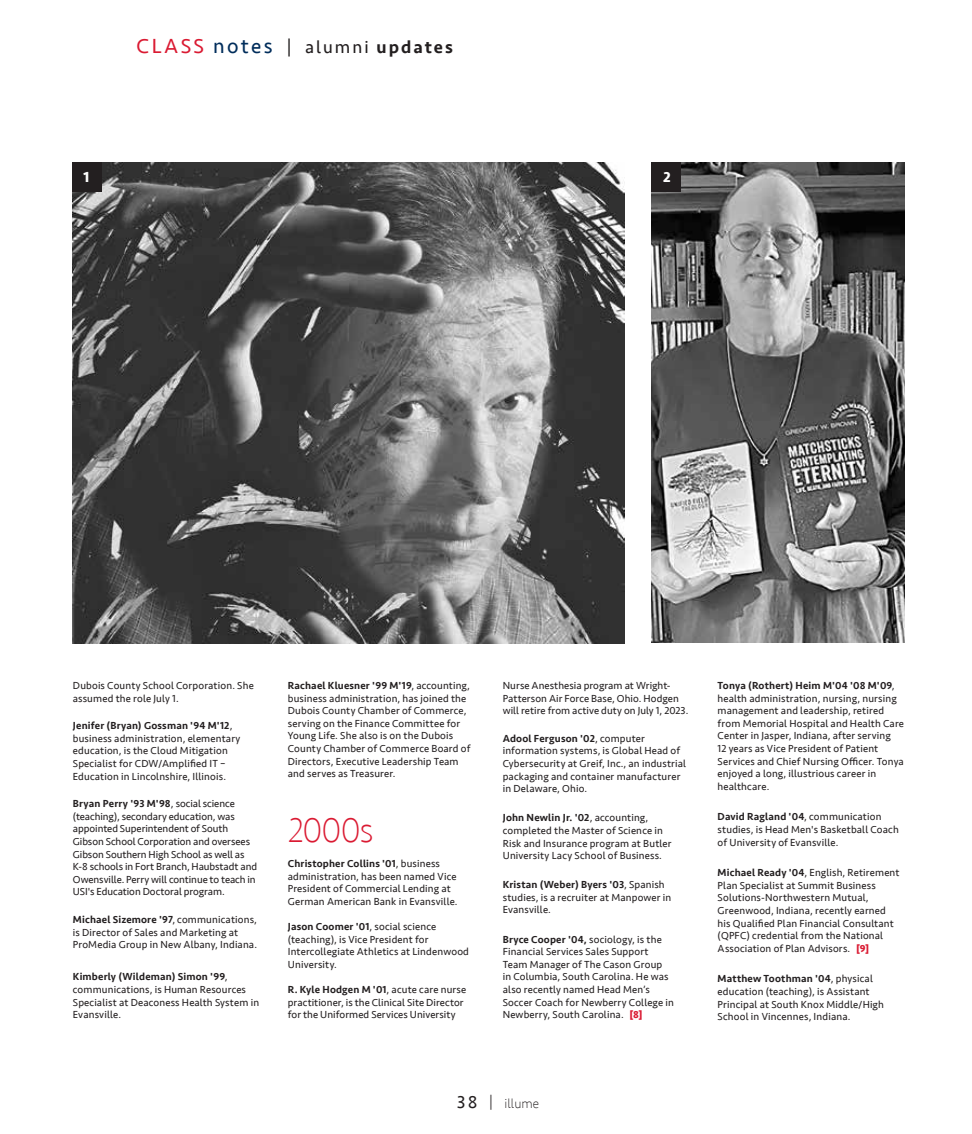
<style>
.page{position:relative;width:972px;height:1134px;background:#fff}
.page>*{position:absolute;margin:0;border:0;box-sizing:border-box;transform-origin:0 0}
.t1{font:200 36px "Seravek";letter-spacing:-.03em;color:#da1a32}
.t2{font:18px "Seravek";letter-spacing:.11em;color:#231f20}
.t3{font:700 15px "Seravek";color:#fff}
.t4{font:200 13.5px "Seravek";color:#231f20}
.t5{font:10.5px/12.6px "Seravek";letter-spacing:.015em;color:#231f20}
.t6{font:10.5px/12.6px "Seravek";letter-spacing:-.005em;color:#231f20}
.s1{font-size:21px;color:#da1a32}
.s2{font-size:21px;color:#002d5b}
.s3{font-weight:500}
.s4{font-weight:700;color:#da1a32}
.s5{font-weight:400;font-size:18px}
.s6{font-weight:300;font-size:15px}
</style>
<div class="page">
<img style="left:652px;top:162px;width:252px;height:481px">
<img style="left:73px;top:162px;width:551px;height:482px">
<div style="left:72px;top:162px;width:30px;height:30px;background:#231f20"></div>
<div style="left:651px;top:162px;width:30px;height:30px;background:#231f20"></div>
<h2 class="t2" style="left:137px;top:34px;width:318px"><span class="s1">CLASS</span> <span class="s2">notes</span> | alumni <span class="s3">updates</span></h2>
<h3 class="t3" style="left:84px;top:165px;width:7px">1</h3>
<h3 class="t3" style="left:663px;top:165px;width:9px">2</h3>
<p class="t5" style="left:73px;top:679px;width:182px">Dubois County School Corporation. She assumed the role July 1.</p>
<p class="t5" style="left:73px;top:719px;width:169px"><span class="s3">Jenifer (Bryan) Gossman '94 M'12</span>, business administration, elementary education, is the Cloud Mitigation Specialist for CDW/Amplified IT – Education in Lincolnshire, Illinois.</p>
<p class="t6" style="left:73px;top:797px;width:186px"><span class="s3">Bryan Perry '93 M'98</span>, social science (teaching), secondary education, was appointed Superintendent of South Gibson School Corporation and oversees Gibson Southern High School as well as K-8 schools in Fort Branch, Haubstadt and Owensville. Perry will continue to teach in USI's Education Doctoral program.</p>
<p class="t5" style="left:73px;top:913px;width:186px"><span class="s3">Michael Sizemore '97</span>, communications, is Director of Sales and Marketing at<br>ProMedia Group in New Albany, Indiana.</p>
<p class="t5" style="left:73px;top:971px;width:188px"><span class="s3">Kimberly (Wildeman) Simon '99</span>, communications, is Human Resources<br>Specialist at Deaconess Health System in<br>Evansville.</p>
<p class="t5" style="left:288px;top:679px;width:184px"><span class="s3">Rachael Kluesner '99 M'19</span>, accounting, business administration, has joined the Dubois County Chamber of Commerce, serving on the Finance Committee for Young Life. She also is on the Dubois County Chamber of Commerce Board of Directors, Executive Leadership Team and serves as Treasurer.</p>
<h1 class="t1" style="left:288px;top:808px;width:87px">2000s</h1>
<p class="t5" style="left:288px;top:857px;width:171px"><span class="s3">Christopher Collins '01</span>, business administration, has been named Vice President of Commercial Lending at German American Bank in Evansville.</p>
<p class="t5" style="left:288px;top:920px;width:183px"><span class="s3">Jason Coomer '01</span>, social science (teaching), is Vice President for<br>Intercollegiate Athletics at Lindenwood<br>University.</p>
<p class="t5" style="left:288px;top:983px;width:180px"><span class="s3">R. Kyle Hodgen M '01</span>, acute care nurse practitioner, is the Clinical Site Director for the Uniformed Services University</p>
<p class="t5" style="left:503px;top:679px;width:187px">Nurse Anesthesia program at Wright-<br>Patterson Air Force Base, Ohio. Hodgen will retire from active duty on July 1, 2023.</p>
<p class="t5" style="left:503px;top:732px;width:185px"><span class="s3">Adool Ferguson '02</span>, computer information systems, is Global Head of Cybersecurity at Greif, Inc., an industrial packaging and container manufacturer in Delaware, Ohio.</p>
<p class="t5" style="left:503px;top:812px;width:170px"><span class="s3">John Newlin Jr. '02</span>, accounting, completed the Master of Science in Risk and Insurance program at Butler University Lacy School of Business.</p>
<p class="t5" style="left:503px;top:878px;width:170px"><span class="s3">Kristan (Weber) Byers '03</span>, Spanish studies, is a recruiter at Manpower in<br>Evansville.</p>
<p class="t5" style="left:503px;top:933px;width:173px"><span class="s3">Bryce Cooper '04,</span> sociology, is the Financial Services Sales Support Team Manager of The Cason Group<br>in Columbia, South Carolina. He was also recently named Head Men’s Soccer Coach for Newberry College in Newberry, South Carolina. <span class="s4">[8]</span></p>
<p class="t4" style="left:457px;top:1095px;width:84px"><span class="s5">38</span> <span class="s6">|</span> illume</p>
<p class="t5" style="left:718px;top:679px;width:188px"><span class="s3">Tonya (Rothert) Heim M'04 '08 M'09</span>, health administration, nursing, nursing management and leadership, retired from Memorial Hospital and Health Care Center in Jasper, Indiana, after serving<br>12 years as Vice President of Patient Services and Chief Nursing Officer. Tonya enjoyed a long, illustrious career in healthcare.</p>
<p class="t5" style="left:718px;top:811px;width:183px"><span class="s3">David Ragland '04</span>, communication studies, is Head Men's Basketball Coach of University of Evansville.</p>
<p class="t5" style="left:718px;top:866px;width:183px"><span class="s3">Michael Ready '04</span>, English, Retirement Plan Specialist at Summit Business Solutions-Northwestern Mutual, Greenwood, Indiana, recently earned his Qualified Plan Financial Consultant (QPFC) credential from the National Association of Plan Advisors. <span class="s4">[9]</span></p>
<p class="t5" style="left:718px;top:973px;width:168px"><span class="s3">Matthew Toothman '04</span>, physical education (teaching), is Assistant Principal at South Knox Middle/High School in Vincennes, Indiana.</p>
</div>
